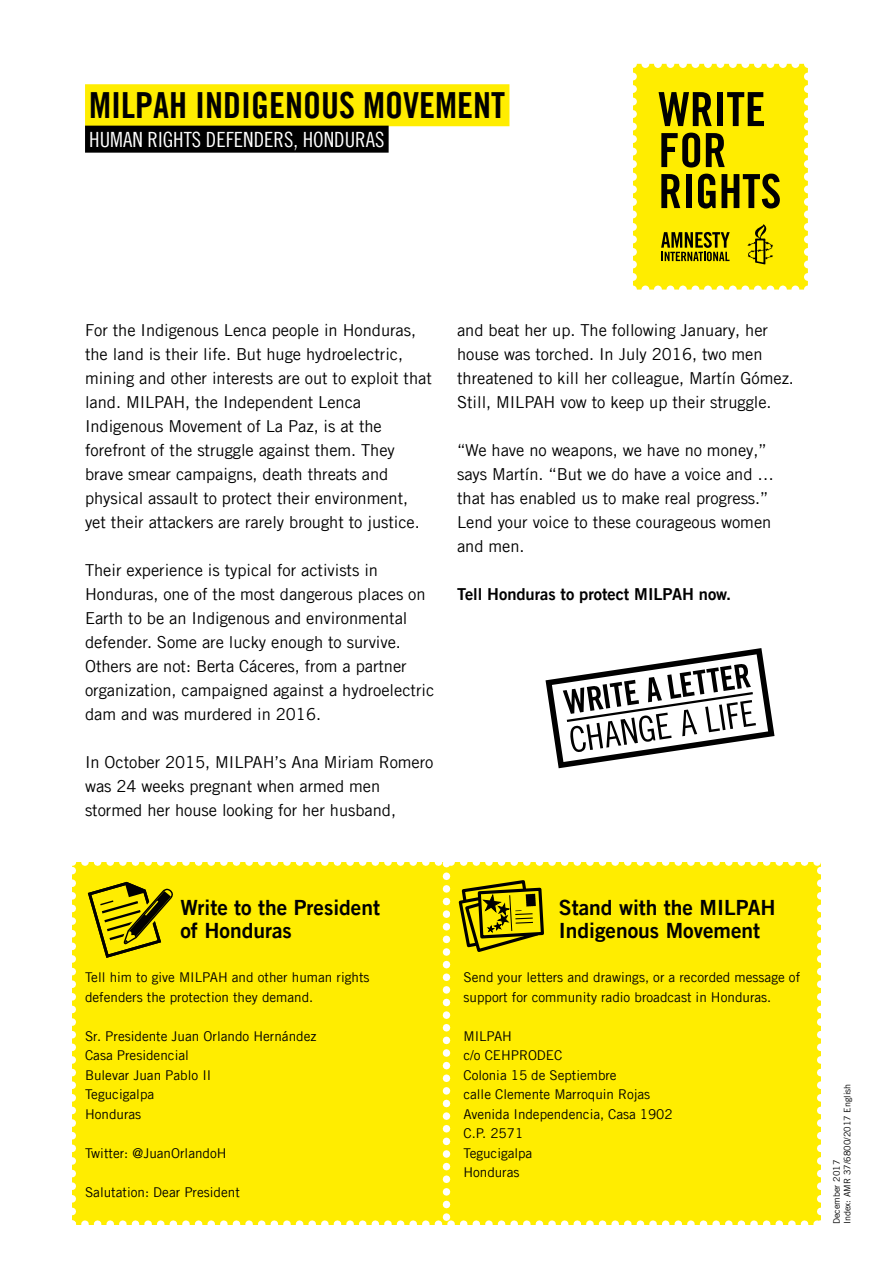
<style>
.page{position:relative;width:893px;height:1263px;background:#fff}
.page>*{position:absolute;margin:0;border:0;box-sizing:border-box;transform-origin:0 0}
.t1{font:36px "Amnesty Trade Gothic Bd Cn 20";color:#000}
.t2{font:21px/22.5px "Amnesty Trade Gothic Bd 2";color:#000}
.t3{font:21px "Amnesty Trade Gothic Cn 18";color:#fff}
.t4{font:16.5px/24px "Amnesty Trade Gothic";letter-spacing:-.005em;color:#000}
.t5{font:16.5px "Amnesty Trade Gothic Bd 2";letter-spacing:-.005em;color:#000}
.t6{font:13.5px/19.5px "Amnesty Trade Gothic";color:#000}
.t7{font:9px/10.5px "Amnesty Trade Gothic";color:#000}
</style>
<div class="page">
<svg style="left:633px;top:64px;width:175px;height:226px;background:#d7c80a"></svg>
<svg style="left:545px;top:648px;width:229px;height:120px"></svg>
<div style="left:85px;top:84px;width:424px;height:42px;background:#ffed00"></div>
<div style="left:85px;top:126px;width:304px;height:27px;background:#000"></div>
<div style="left:72px;top:862px;width:749px;height:363px;background:#ffed00"></div>
<h1 class="t1" style="left:89px;top:84px;width:417px">MILPAH INDIGENOUS MOVEMENT</h1>
<p class="t3" style="left:89px;top:127px;width:297px">HUMAN RIGHTS DEFENDERS, HONDURAS</p>
<p class="t4" style="left:85px;top:318px;width:348px">For the Indigenous Lenca people in Honduras, the land is their life. But huge hydroelectric, mining and other interests are out to exploit that land. MILPAH, the Independent Lenca Indigenous Movement of La Paz, is at the forefront of the struggle against them. They brave smear campaigns, death threats and physical assault to protect their environment, yet their attackers are rarely brought to justice.</p>
<p class="t4" style="left:85px;top:558px;width:351px">Their experience is typical for activists in Honduras, one of the most dangerous places on Earth to be an Indigenous and environmental defender. Some are lucky enough to survive.<br>Others are not: Berta Cáceres, from a partner organization, campaigned against a hydroelectric dam and was murdered in 2016.</p>
<p class="t4" style="left:85px;top:750px;width:350px">In October 2015, MILPAH’s Ana Miriam Romero was 24 weeks pregnant when armed men stormed her house looking for her husband,</p>
<p class="t4" style="left:457px;top:318px;width:338px">and beat her up. The following January, her house was torched. In July 2016, two men threatened to kill her colleague, Martín Gómez.<br>Still, MILPAH vow to keep up their struggle.</p>
<p class="t4" style="left:457px;top:438px;width:318px">“We have no weapons, we have no money,” says Martín. “But we do have a voice and … that has enabled us to make real progress.” Lend your voice to these courageous women and men.</p>
<p class="t5" style="left:457px;top:584px;width:276px">Tell Honduras to protect MILPAH now.</p>
<p class="t2" style="left:180px;top:896px;width:201px">Write to the President of Honduras</p>
<p class="t2" style="left:559px;top:896px;width:218px">Stand with the MILPAH<br>Indigenous Movement</p>
<p class="t6" style="left:85px;top:967px;width:286px">Tell him to give MILPAH and other human rights defenders the protection they demand.</p>
<p class="t6" style="left:85px;top:1026px;width:233px">Sr. Presidente Juan Orlando Hernández<br>Casa Presidencial<br>Bulevar Juan Pablo II<br>Tegucigalpa<br>Honduras</p>
<p class="t6" style="left:85px;top:1143px;width:143px">Twitter: @JuanOrlandoH</p>
<p class="t6" style="left:85px;top:1182px;width:156px">Salutation: Dear President</p>
<p class="t6" style="left:463px;top:967px;width:338px">Send your letters and drawings, or a recorded message of support for community radio broadcast in Honduras.</p>
<p class="t6" style="left:463px;top:1026px;width:211px">MILPAH<br>c/o CEHPRODEC<br>Colonia 15 de Septiembre<br>calle Clemente Marroquin Rojas<br>Avenida Independencia, Casa 1902<br>C.P. 2571<br>Tegucigalpa<br>Honduras</p>
<p class="t7" style="left:831px;top:1224px;width:142px;rotate:-90deg">December 2017<br>Index: AMR 37/6800/2017 English</p>
</div>
